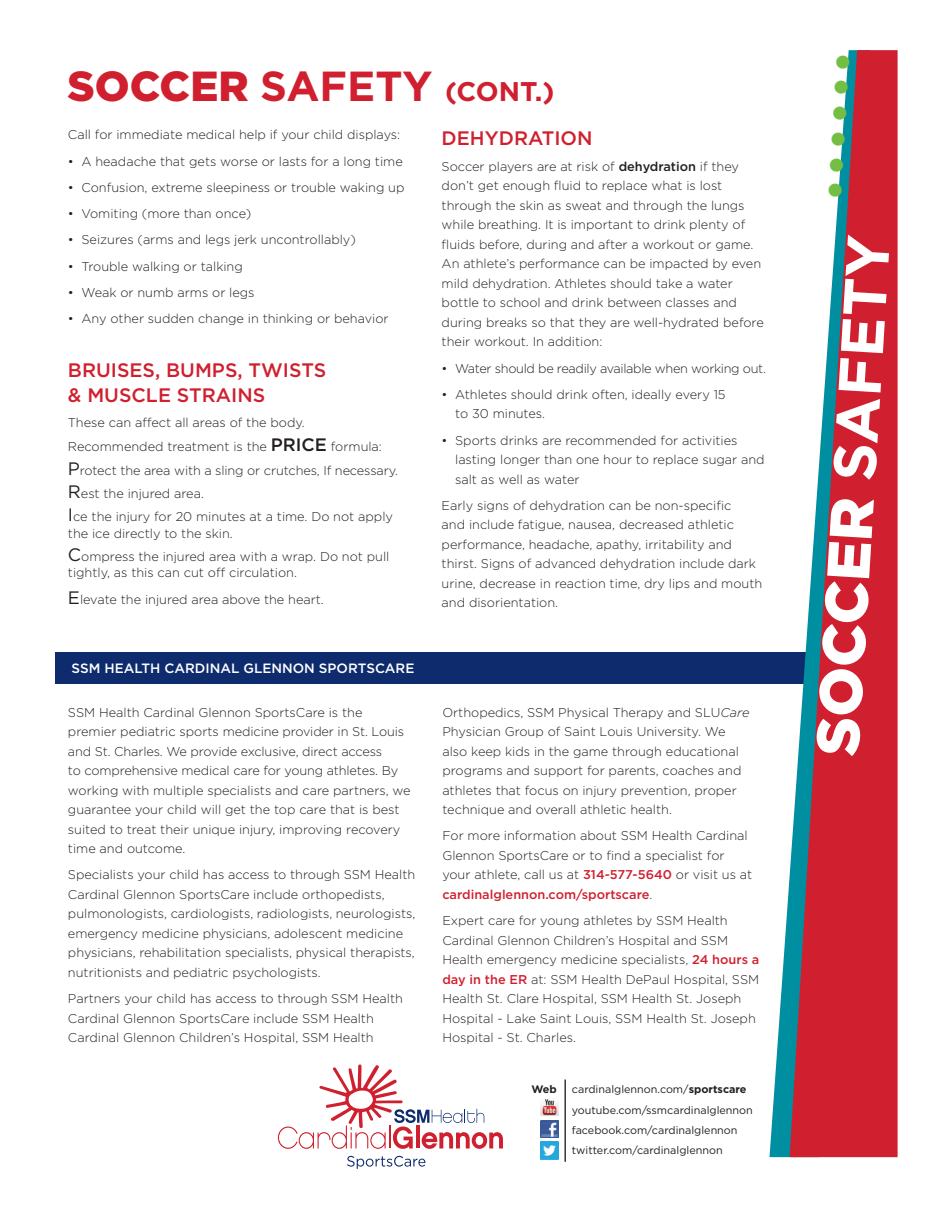
<style>
.page{position:relative;width:945px;height:1215px;background:#fff}
.page>*{position:absolute;margin:0;border:0;box-sizing:border-box;transform-origin:0 0}
.t1{font:900 60px "Gotham";color:#fff}
.t2{font:700 27px "Gotham";color:#d0202f}
.copy{font:500 19.5px "Gotham";color:#d0202f}
.t3{font:500 13.5px "Gotham";color:#fff}
.small_copy{font:300 12.75px/19.5px "Gotham";color:#231f20}
.copy-2{font:300 12.75px/19.5px "Gotham";color:#231f20}
.copy-3{font:300 12.75px "Gotham";letter-spacing:-.025em;color:#231f20}
.t4{font:10.8px "Gotham";color:#231f20}
.t5{font:700 10.8px "Gotham";color:#231f20}
.s1{font-weight:900;font-size:42px}
.s2{font-size:42px}
.s3{font-weight:500;font-size:18px}
.s4{font-weight:400;font-size:18px}
.s5{font-weight:500}
.s6{font-style:italic}
.s7{font-weight:500;color:#d0202f}
.s8{font-weight:700}
</style>
<div class="page">
<div style="left:55px;top:653px;width:774px;height:31px;background:#0d2b6d"></div>
<svg style="left:770px;top:652px;width:20px;height:505px"></svg>
<svg style="left:790px;top:50px;width:108px;height:1107px;fill:#d0202f"></svg>
<img style="left:541px;top:1120px;width:17px;height:17px">
<img style="left:541px;top:1142px;width:17px;height:17px">
<img style="left:541px;top:1099px;width:17px;height:17px">
<hr style="left:565px;top:1080px;width:1px;height:82px;background:#231f20">
<svg style="left:278px;top:1065px;width:225px;height:84px"></svg>
<svg style="left:347px;top:1156px;width:78px;height:13px"></svg>
<svg style="left:828px;top:55px;width:22px;height:142px"></svg>
<p class="t2" style="left:68px;top:74px;width:489px"><span class="s1">SOCCER</span> <span class="s2">SAFETY</span> (CONT.)</p>
<p class="copy-2" style="left:68px;top:125px;width:334px">Call for immediate medical help if your child displays:</p>
<p class="copy-2" style="left:68px;top:151px;width:336px">• A headache that gets worse or lasts for a long time</p>
<p class="copy-2" style="left:68px;top:177px;width:338px">• Confusion, extreme sleepiness or trouble waking up</p>
<p class="copy-2" style="left:68px;top:203px;width:185px">• Vomiting (more than once)</p>
<p class="copy-2" style="left:68px;top:230px;width:289px">• Seizures (arms and legs jerk uncontrollably)</p>
<p class="copy-2" style="left:68px;top:256px;width:176px">• Trouble walking or talking</p>
<p class="copy-2" style="left:68px;top:282px;width:188px">• Weak or numb arms or legs</p>
<p class="copy-2" style="left:68px;top:308px;width:322px">• Any other sudden change in thinking or behavior</p>
<p class="copy" style="left:68px;top:357px;width:260px">BRUISES, BUMPS, TWISTS</p>
<p class="copy" style="left:68px;top:382px;width:199px">&amp; MUSCLE STRAINS</p>
<p class="copy-2" style="left:68px;top:412px;width:238px">These can affect all areas of the body.</p>
<p class="copy-2" style="left:68px;top:437px;width:316px">Recommended treatment is the <span class="s3">PRICE</span> formula:</p>
<p class="copy-2" style="left:68px;top:460px;width:331px"><span class="s4">P</span>rotect the area with a sling or crutches, If necessary.</p>
<p class="copy-2" style="left:68px;top:483px;width:138px"><span class="s4">R</span>est the injured area.</p>
<p class="copy-2" style="left:68px;top:508px;width:327px;line-height:16.5px"><span class="s4">I</span>ce the injury for 20 minutes at a time. Do not apply the ice directly to the skin.</p>
<p class="copy-2" style="left:68px;top:548px;width:323px;line-height:16.5px"><span class="s4">C</span>ompress the injured area with a wrap. Do not pull tightly, as this can cut off circulation.</p>
<p class="copy-2" style="left:68px;top:589px;width:257px"><span class="s4">E</span>levate the injured area above the heart.</p>
<p class="t3" style="left:72px;top:659px;width:344px">SSM HEALTH CARDINAL GLENNON SPORTSCARE</p>
<p class="small_copy" style="left:68px;top:702px;width:344px">SSM Health Cardinal Glennon SportsCare is the premier pediatric sports medicine provider in St. Louis and St. Charles. We provide exclusive, direct access<br>to comprehensive medical care for young athletes. By working with multiple specialists and care partners, we guarantee your child will get the top care that is best suited to treat their unique injury, improving recovery time and outcome.</p>
<p class="small_copy" style="left:68px;top:865px;width:349px">Specialists your child has access to through SSM Health Cardinal Glennon SportsCare include orthopedists, pulmonologists, cardiologists, radiologists, neurologists, emergency medicine physicians, adolescent medicine physicians, rehabilitation specialists, physical therapists, nutritionists and pediatric psychologists.</p>
<p class="small_copy" style="left:68px;top:989px;width:336px">Partners your child has access to through SSM Health<br>Cardinal Glennon SportsCare include SSM Health<br>Cardinal Glennon Children’s Hospital, SSM Health</p>
<p class="copy" style="left:442px;top:125px;width:152px">DEHYDRATION</p>
<p class="copy-2" style="left:442px;top:156px;width:324px">Soccer players are at risk of <span class="s5">dehydration</span> if they don’t get enough fluid to replace what is lost through the skin as sweat and through the lungs while breathing. It is important to drink plenty of fluids before, during and after a workout or game.<br>An athlete’s performance can be impacted by even mild dehydration. Athletes should take a water bottle to school and drink between classes and during breaks so that they are well-hydrated before their workout. In addition:</p>
<p class="copy-3" style="left:442px;top:360px;width:326px">• Water should be readily available when working out.</p>
<p class="copy-2" style="left:455px;top:384px;width:272px;text-indent:-14px">• Athletes should drink often, ideally every 15 to 30 minutes.</p>
<p class="copy-2" style="left:455px;top:430px;width:311px;text-indent:-14px">• Sports drinks are recommended for activities lasting longer than one hour to replace sugar and salt as well as water</p>
<p class="copy-2" style="left:442px;top:495px;width:322px">Early signs of dehydration can be non-specific<br>and include fatigue, nausea, decreased athletic performance, headache, apathy, irritability and thirst. Signs of advanced dehydration include dark urine, decrease in reaction time, dry lips and mouth and disorientation.</p>
<p class="small_copy" style="left:442px;top:702px;width:309px">Orthopedics, SSM Physical Therapy and SLU<span class="s6">Care </span>Physician Group of Saint Louis University. We also keep kids in the game through educational programs and support for parents, coaches and athletes that focus on injury prevention, proper technique and overall athletic health.</p>
<p class="small_copy" style="left:442px;top:826px;width:311px">For more information about SSM Health Cardinal Glennon SportsCare or to find a specialist for your athlete, call us at <span class="s7">314-577-5640</span> or visit us at <span class="s7">cardinalglennon.com/sportscare</span>.</p>
<p class="small_copy" style="left:442px;top:911px;width:319px">Expert care for young athletes by SSM Health Cardinal Glennon Children’s Hospital and SSM Health emergency medicine specialists, <span class="s7">24 hours a day in the ER</span> at: SSM Health DePaul Hospital, SSM Health St. Clare Hospital, SSM Health St. Joseph Hospital - Lake Saint Louis, SSM Health St. Joseph Hospital - St. Charles.</p>
<p class="t5" style="left:531px;top:1082px;width:27px">Web</p>
<p class="t4" style="left:572px;top:1083px;width:176px">cardinalglennon.com/<span class="s8">sportscare</span></p>
<p class="t4" style="left:572px;top:1103px;width:182px">youtube.com/ssmcardinalglennon</p>
<p class="t4" style="left:572px;top:1123px;width:167px">facebook.com/cardinalglennon</p>
<p class="t4" style="left:572px;top:1143px;width:152px">twitter.com/cardinalglennon</p>
<p class="t1" style="left:797px;top:754px;width:523px;rotate:-87deg">SOCCER <span class="s8">SAFETY</span></p>
</div>
